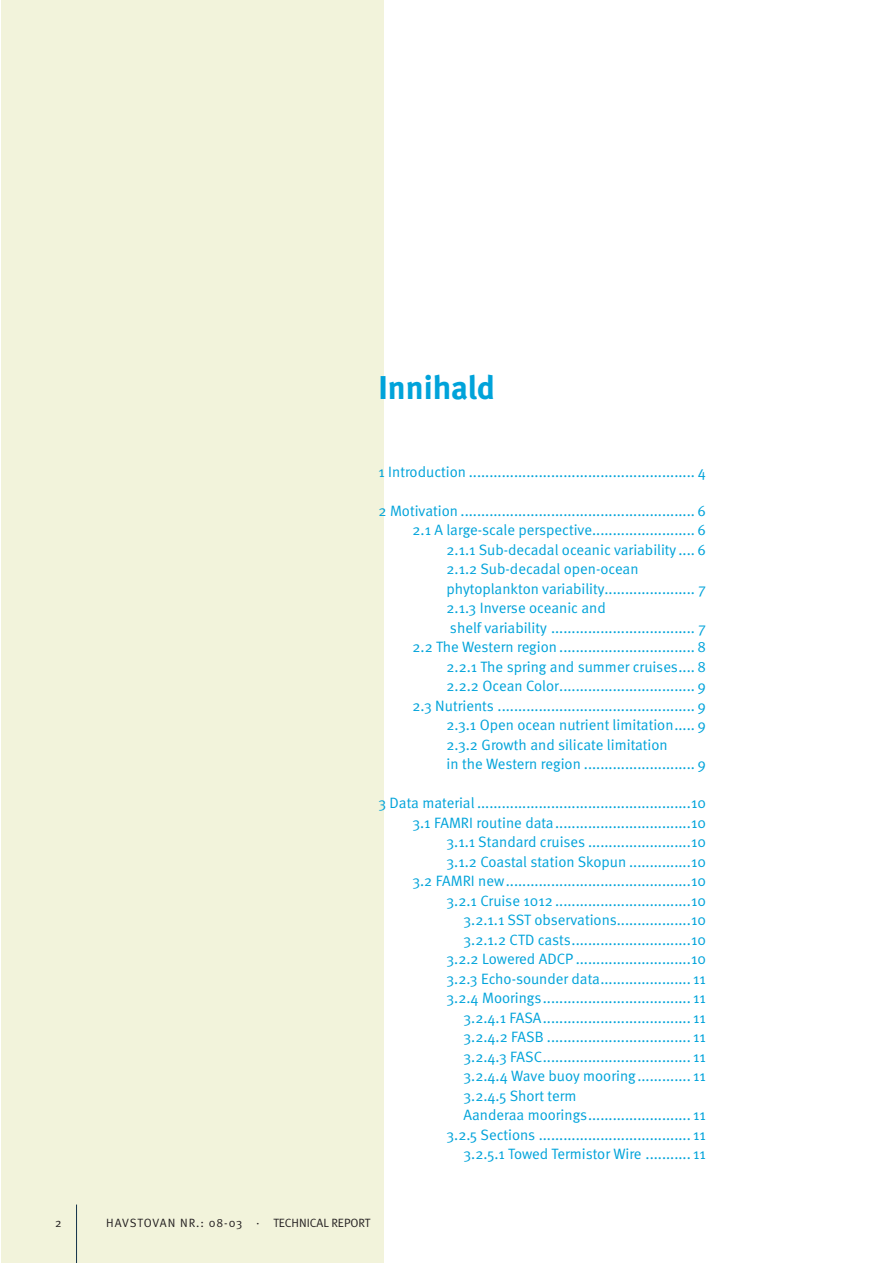
<style>
.page{position:relative;width:893px;height:1263px;background:#fff}
.page>*{position:absolute;margin:0;border:0;box-sizing:border-box;transform-origin:0 0}
.IHF-Yvirskrift{font:700 33px "Meta";color:#00a3da}
.IHF-Breyðtekst_III{font:15px "Meta Normal";color:#00a3da}
.IHF-Breyðtekstur_IV{font:15px "Meta Normal";color:#00a3da}
.IHF-Breyðtekst_II{font:15px "Meta Normal";color:#00a3da}
.IHF-Breyðtekstur_I{font:15px "Meta Normal";color:#00a3da}
.t1{font:12px "Meta Normal";color:#231f20}
</style>
<div class="page">
<div style="left:1px;top:1px;width:383px;height:1262px;background:#f2f3db"></div>
<hr style="left:76px;top:1204px;width:1px;height:59px;background:#133249">
<p class="IHF-Yvirskrift" style="left:378px;top:368px;width:118px">Innihald</p>
<p class="IHF-Breyðtekstur_I" style="left:378px;top:463px;width:329px">1 Introduction ....................................................... 4</p>
<p class="IHF-Breyðtekstur_I" style="left:378px;top:502px;width:329px">2 Motivation ......................................................... 6</p>
<p class="IHF-Breyðtekst_II" style="left:412px;top:521px;width:295px">2.1 A large-scale perspective......................... 6</p>
<p class="IHF-Breyðtekst_III" style="left:446px;top:541px;width:261px">2.1.1 Sub-decadal oceanic variability .... 6</p>
<p class="IHF-Breyðtekst_III" style="left:446px;top:560px;width:194px">2.1.2 Sub-decadal open-ocean</p>
<p class="IHF-Breyðtekst_III" style="left:446px;top:580px;width:261px">phytoplankton variability...................... 7</p>
<p class="IHF-Breyðtekst_III" style="left:446px;top:599px;width:161px">2.1.3 Inverse oceanic and</p>
<p class="IHF-Breyðtekst_III" style="left:450px;top:619px;width:257px">shelf variability ................................... 7</p>
<p class="IHF-Breyðtekst_II" style="left:412px;top:638px;width:295px">2.2 The Western region ................................. 8</p>
<p class="IHF-Breyðtekst_III" style="left:446px;top:658px;width:261px">2.2.1 The spring and summer cruises.... 8</p>
<p class="IHF-Breyðtekst_III" style="left:446px;top:677px;width:261px">2.2.2 Ocean Color................................. 9</p>
<p class="IHF-Breyðtekst_II" style="left:412px;top:697px;width:295px">2.3 Nutrients ................................................ 9</p>
<p class="IHF-Breyðtekst_III" style="left:446px;top:716px;width:261px">2.3.1 Open ocean nutrient limitation..... 9</p>
<p class="IHF-Breyðtekst_III" style="left:446px;top:736px;width:223px">2.3.2 Growth and silicate limitation</p>
<p class="IHF-Breyðtekst_III" style="left:446px;top:755px;width:261px">in the Western region ........................... 9</p>
<p class="IHF-Breyðtekstur_I" style="left:378px;top:794px;width:329px">3 Data material ....................................................10</p>
<p class="IHF-Breyðtekst_II" style="left:412px;top:814px;width:295px">3.1 FAMRI routine data.................................10</p>
<p class="IHF-Breyðtekst_III" style="left:446px;top:833px;width:261px">3.1.1 Standard cruises .........................10</p>
<p class="IHF-Breyðtekst_III" style="left:446px;top:853px;width:261px">3.1.2 Coastal station Skopun ...............10</p>
<p class="IHF-Breyðtekst_II" style="left:412px;top:872px;width:295px">3.2 FAMRI new.............................................10</p>
<p class="IHF-Breyðtekst_III" style="left:446px;top:892px;width:261px">3.2.1 Cruise 1012 .................................10</p>
<p class="IHF-Breyðtekstur_IV" style="left:463px;top:911px;width:244px">3.2.1.1 SST observations..................10</p>
<p class="IHF-Breyðtekstur_IV" style="left:463px;top:931px;width:244px">3.2.1.2 CTD casts.............................10</p>
<p class="IHF-Breyðtekst_III" style="left:446px;top:950px;width:261px">3.2.2 Lowered ADCP ............................10</p>
<p class="IHF-Breyðtekst_III" style="left:446px;top:970px;width:261px">3.2.3 Echo-sounder data...................... 11</p>
<p class="IHF-Breyðtekst_III" style="left:446px;top:989px;width:261px">3.2.4 Moorings.................................... 11</p>
<p class="IHF-Breyðtekstur_IV" style="left:463px;top:1009px;width:244px">3.2.4.1 FASA.................................... 11</p>
<p class="IHF-Breyðtekstur_IV" style="left:463px;top:1028px;width:244px">3.2.4.2 FASB ................................... 11</p>
<p class="IHF-Breyðtekstur_IV" style="left:463px;top:1048px;width:244px">3.2.4.3 FASC.................................... 11</p>
<p class="IHF-Breyðtekstur_IV" style="left:463px;top:1067px;width:244px">3.2.4.4 Wave buoy mooring............. 11</p>
<p class="IHF-Breyðtekstur_IV" style="left:463px;top:1087px;width:114px">3.2.4.5 Short term</p>
<p class="IHF-Breyðtekstur_IV" style="left:463px;top:1106px;width:244px">Aanderaa moorings......................... 11</p>
<p class="IHF-Breyðtekst_III" style="left:446px;top:1126px;width:261px">3.2.5 Sections ..................................... 11</p>
<p class="IHF-Breyðtekstur_IV" style="left:463px;top:1145px;width:244px">3.2.5.1 Towed Termistor Wire ........... 11</p>
<p class="t1" style="left:55px;top:1216px;width:8px">2</p>
<p class="t1" style="left:106px;top:1216px;width:266px">HAVSTOVAN NR.: 08-03 · TECHNICAL REPORT</p>
</div>
